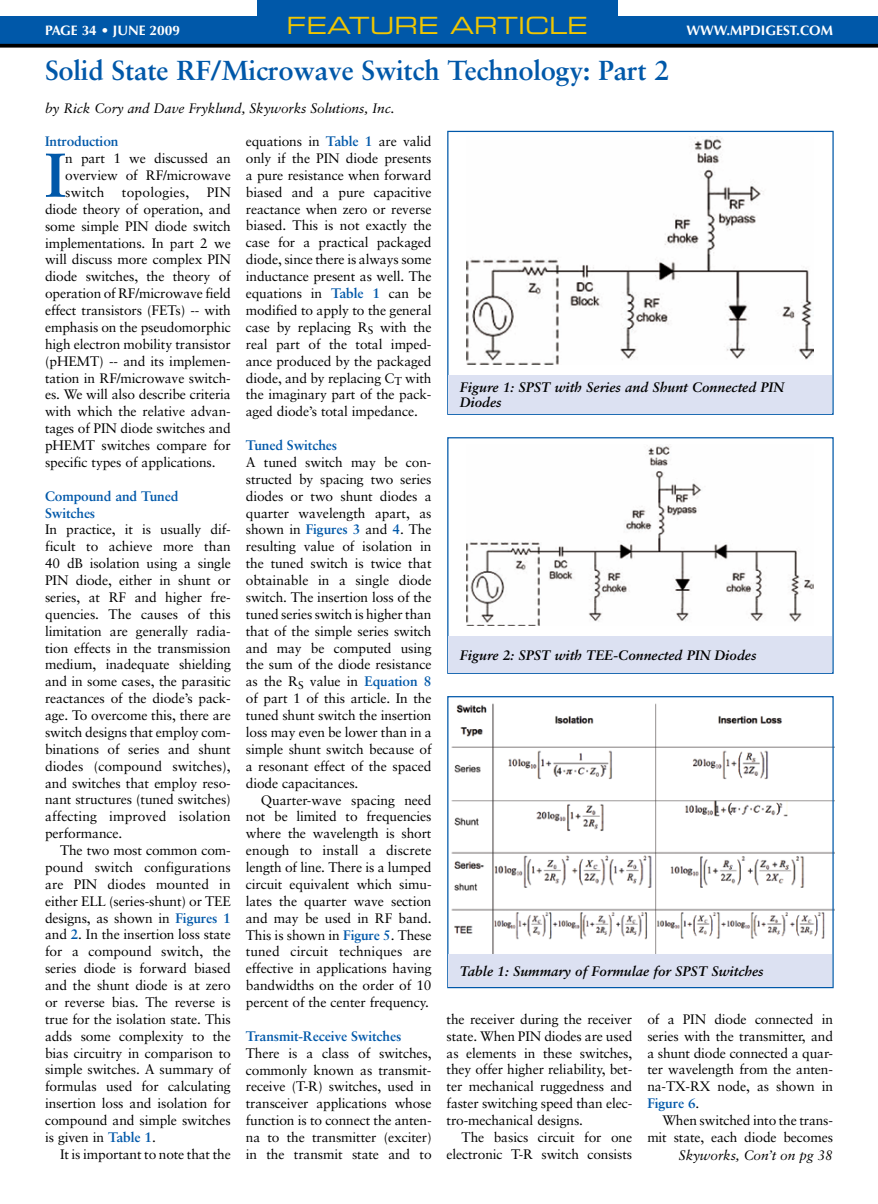
<style>
.page{position:relative;width:878px;height:1204px;background:#fff}
.page>*{position:absolute;margin:0;border:0;box-sizing:border-box;transform-origin:0 0}
.t1{font:700 62.12px "Sabon";color:#0058a9}
.t2{font:700 27.5px "Sabon";letter-spacing:-.01em;color:#0058a9}
.t3{font:23.75px "Eurostile Extended Two";color:#f0c601}
.t4{font:13.75px/16.9px "Sabon";letter-spacing:-.01em;color:#000;text-align:justify}
.t5{font:italic 700 13.75px/15px "Sabon";color:#000}
.t6{font:700 13.75px/16.9px "Sabon";letter-spacing:-.01em;color:#0058a9}
.t7{font:italic 13.75px "Sabon";letter-spacing:-.01em;color:#000}
.t8{font:700 13.75px "Optima";color:#fff}
.t9{font:13.75px "Sabon";letter-spacing:.015em;color:#000}
.s1{font-weight:700;color:#0058a9}
</style>
<div class="page">
<div style="left:0;top:17px;width:878px;height:27px;background:#0058a9"></div>
<svg style="left:0;top:44px;width:878px;height:4px;background:#1a1a1a"></svg>
<div style="left:257px;top:0;width:360px;height:35px;background:#0058a9"></div>
<img style="left:466px;top:137px;width:347px;height:228px">
<div style="left:447px;top:131px;width:386px;height:284px;border:1px solid #0058a9"></div>
<div style="left:448px;top:375px;width:384px;height:39px;background:#dce1f2"></div>
<img style="left:451px;top:702px;width:383px;height:259px">
<div style="left:448px;top:954px;width:384px;height:33px;background:#dce1f2"></div>
<img style="left:467px;top:446px;width:347px;height:179px">
<div style="left:447px;top:437px;width:386px;height:237px;border:1px solid #0058a9"></div>
<div style="left:448px;top:636px;width:384px;height:37px;background:#dce1f2"></div>
<p class="t8" style="left:45px;top:22px;width:137px">PAGE 34 • JUNE 2009</p>
<h3 class="t3" style="left:286px;top:10px;width:303px">FEATURE ARTICLE</h3>
<p class="t8" style="left:686px;top:22px;width:148px">WWW.MPDIGEST.COM</p>
<h2 class="t2" style="left:45px;top:53px;width:626px">Solid State RF/Microwave Switch Technology: Part 2</h2>
<p class="t7" style="left:45px;top:100px;width:351px">by Rick Cory and Dave Fryklund, Skyworks Solutions, Inc.</p>
<p class="t6" style="left:45px;top:133px;width:75px">Introduction</p>
<h1 class="t1" style="left:45px;top:137px;width:22px">I</h1>
<p class="t4" style="left:65px;top:150px;width:167px">n part 1 we discussed an overview of RF/microwave switch</p>
<p class="t9" style="left:122px;top:184px;width:69px">topologies,</p>
<p class="t4" style="left:45px;top:184px;width:187px;text-indent:162px">PIN diode theory of operation, and some simple PIN diode switch implementations. In part 2 we will discuss more complex PIN diode switches, the theory of operation of RF/microwave field effect transistors (FETs) -- with emphasis on the pseudomorphic high electron mobility transistor (pHEMT) -- and its implemen&shy;tation in RF/microwave switch&shy;es. We will also describe criteria with which the relative advan&shy;tages of PIN diode switches and pHEMT switches compare for specific types of applications.</p>
<p class="t6" style="left:45px;top:487px;width:135px">Compound and Tuned<br>Switches</p>
<p class="t4" style="left:45px;top:521px;width:187px">In practice, it is usually dif&shy;ficult to achieve more than 40 dB isolation using a single PIN diode, either in shunt or series, at RF and higher fre&shy;quencies. The causes of this limitation are generally radia&shy;tion effects in the transmission medium, inadequate shielding and in some cases, the parasitic reactances of the diode’s pack&shy;age. To overcome this, there are switch designs that employ com&shy;binations of series and shunt diodes (compound switches), and switches that employ reso&shy;nant structures (tuned switches) affecting improved isolation performance.</p>
<p class="t4" style="left:45px;top:842px;width:187px;text-indent:15px">The two most common com&shy;pound switch configurations are PIN diodes mounted in either ELL (series-shunt) or TEE designs, as shown in <span class="s1">Figures 1 </span>and <span class="s1">2</span>. In the insertion loss state for a compound switch, the series diode is forward biased and the shunt diode is at zero or reverse bias. The reverse is true for the isolation state. This adds some complexity to the bias circuitry in comparison to simple switches. A summary of formulas used for calculating insertion loss and isolation for compound and simple switches is given in <span class="s1">Table 1</span>.</p>
<p class="t4" style="left:60px;top:1145px;width:172px">It is important to note that the</p>
<p class="t4" style="left:246px;top:133px;width:187px">equations in <span class="s1">Table 1</span> are valid only if the PIN diode presents a pure resistance when forward biased and a pure capacitive reactance when zero or reverse biased. This is not exactly the case for a practical packaged diode, since there is always some inductance present as well. The equations in <span class="s1">Table 1</span> can be modified to apply to the general case by replacing R<sub>S</sub> with the real part of the total imped&shy;ance produced by the packaged diode, and by replacing C<sub>T</sub> with the imaginary part of the pack&shy;aged diode’s total impedance.</p>
<p class="t6" style="left:246px;top:436px;width:93px">Tuned Switches</p>
<p class="t4" style="left:246px;top:454px;width:187px">A tuned switch may be con&shy;structed by spacing two series diodes or two shunt diodes a quarter wavelength apart, as shown in <span class="s1">Figures 3</span> and <span class="s1">4</span>. The resulting value of isolation in the tuned switch is twice that obtainable in a single diode switch. The insertion loss of the tuned series switch is higher than that of the simple series switch and may be computed using the sum of the diode resistance as the R<sub>S</sub> value in <span class="s1">Equation 8 </span>of part 1 of this article. In the tuned shunt switch the insertion loss may even be lower than in a simple shunt switch because of a resonant effect of the spaced diode capacitances.</p>
<p class="t4" style="left:246px;top:791px;width:187px;text-indent:15px">Quarter-wave spacing need not be limited to frequencies where the wavelength is short enough to install a discrete length of line. There is a lumped circuit equivalent which simu&shy;lates the quarter wave section and may be used in RF band.<br>This is shown in <span class="s1">Figure 5</span>. These tuned circuit techniques are effective in applications having bandwidths on the order of 10 percent of the center frequency.</p>
<p class="t6" style="left:246px;top:1027px;width:157px">Transmit-Receive Switches</p>
<p class="t4" style="left:246px;top:1044px;width:187px">There is a class of switches, commonly known as transmit&shy;receive (T-R) switches, used in transceiver applications whose function is to connect the anten&shy;na to the transmitter (exciter) in the transmit state and to</p>
<p class="t5" style="left:459px;top:379px;width:326px">Figure 1: SPST with Series and Shunt Connected PIN<br>Diodes</p>
<p class="t5" style="left:459px;top:647px;width:298px">Figure 2: SPST with TEE-Connected PIN Diodes</p>
<p class="t5" style="left:459px;top:963px;width:305px">Table 1: Summary of Formulae for SPST Switches</p>
<p class="t4" style="left:446px;top:1010px;width:187px">the receiver during the receiver state. When PIN diodes are used as elements in these switches, they offer higher reliability, bet&shy;ter mechanical ruggedness and faster switching speed than elec&shy;tro-mechanical designs.</p>
<p class="t4" style="left:446px;top:1128px;width:187px;text-align:right">The basics circuit for one electronic T-R switch consists</p>
<p class="t4" style="left:647px;top:1010px;width:187px">of a PIN diode connected in series with the transmitter, and a shunt diode connected a quar&shy;ter wavelength from the anten&shy;na-TX-RX node, as shown in <span class="s1">Figure 6</span>.</p>
<p class="t4" style="left:647px;top:1112px;width:187px;text-align:right">When switched into the trans&shy;mit state, each diode becomes</p>
<p class="t7" style="left:679px;top:1147px;width:155px">Skyworks, Con’t on pg 38</p>
</div>
